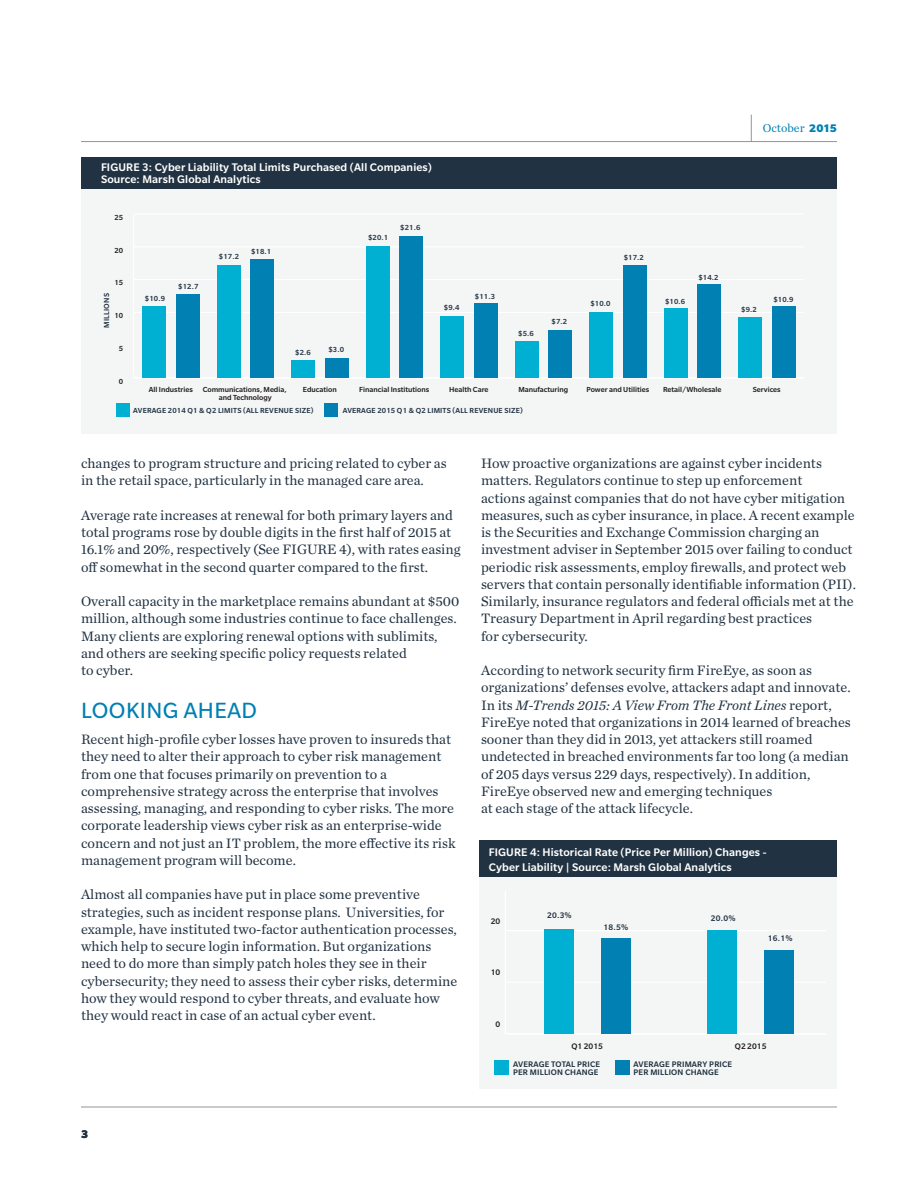
<style>
.page{position:relative;width:918px;height:1188px;background:#fff}
.page>*{position:absolute;margin:0;border:0;box-sizing:border-box;transform-origin:0 0}
.Body_subhead1_16_17{font:24px "Slate Pro";letter-spacing:.02em;color:#0080b3}
.Body_Text_9_5_11_5{font:14.25px/17.2px "Chronicle Text G1";color:#213242}
.t1{font:500 12px/12px "Slate Pro";letter-spacing:.01em;color:#fff}
.t2{font:12px "Chronicle Text G1";color:#0080b3}
.t3{font:900 12px "Slate Pro";color:#213242}
.t4{font:500 8.85px/7.5px "Slate Pro";letter-spacing:.02em;color:#213242}
.t5{font:500 8.85px "Slate Pro";color:#231f20}
.t6{font:500 7.95px "Slate Pro";letter-spacing:.02em;color:#213242}
.t7{font:500 7.95px "Slate Pro";color:#231f20}
.s1{font-family:"Slate Pro";font-weight:900}
.s2{font-style:italic}
</style>
<div class="page">
<hr style="left:81px;top:1107px;width:756px;height:1px;background:#939598">
<hr style="left:81px;top:141px;width:756px;height:1px;background:#939598">
<div style="left:81px;top:157px;width:756px;height:32px;background:#213242"></div>
<div style="left:81px;top:189px;width:756px;height:245px;background:#f4f5f5"></div>
<svg style="left:751px;top:115px;width:1px;height:26px"></svg>
<div style="left:117px;top:403px;width:13px;height:13px;background:#00b0d3"></div>
<div style="left:324px;top:403px;width:13px;height:13px;background:#0080b3"></div>
<hr style="left:133px;top:214px;width:1px;height:164px;background:#fff">
<hr style="left:134px;top:377px;width:670px;height:2px;background:#fff">
<hr style="left:134px;top:312px;width:670px;height:1px;background:#fff">
<hr style="left:134px;top:279px;width:670px;height:1px;background:#fff">
<hr style="left:134px;top:246px;width:670px;height:1px;background:#fff">
<hr style="left:134px;top:213px;width:670px;height:2px;background:#fff">
<div style="left:176px;top:295px;width:23px;height:83px;background:#0080b3"></div>
<div style="left:250px;top:259px;width:24px;height:119px;background:#0080b3"></div>
<div style="left:325px;top:358px;width:23px;height:20px;background:#0080b3"></div>
<div style="left:399px;top:236px;width:24px;height:142px;background:#0080b3"></div>
<div style="left:474px;top:304px;width:23px;height:74px;background:#0080b3"></div>
<div style="left:548px;top:331px;width:24px;height:47px;background:#0080b3"></div>
<div style="left:623px;top:265px;width:23px;height:113px;background:#0080b3"></div>
<div style="left:697px;top:285px;width:24px;height:93px;background:#0080b3"></div>
<div style="left:772px;top:307px;width:23px;height:71px;background:#0080b3"></div>
<div style="left:142px;top:307px;width:24px;height:71px;background:#00b0d3"></div>
<div style="left:217px;top:265px;width:23px;height:113px;background:#00b0d3"></div>
<div style="left:291px;top:361px;width:24px;height:17px;background:#00b0d3"></div>
<div style="left:366px;top:246px;width:23px;height:132px;background:#00b0d3"></div>
<div style="left:440px;top:316px;width:24px;height:62px;background:#00b0d3"></div>
<div style="left:515px;top:341px;width:23px;height:37px;background:#00b0d3"></div>
<div style="left:589px;top:312px;width:24px;height:66px;background:#00b0d3"></div>
<div style="left:664px;top:308px;width:23px;height:70px;background:#00b0d3"></div>
<div style="left:738px;top:318px;width:24px;height:60px;background:#00b0d3"></div>
<div style="left:479px;top:840px;width:358px;height:37px;background:#213242"></div>
<div style="left:479px;top:877px;width:358px;height:212px;background:#f4f5f5"></div>
<hr style="left:505px;top:891px;width:1px;height:143px;background:#fff">
<hr style="left:505px;top:1033px;width:320px;height:1px;background:#fff">
<hr style="left:505px;top:982px;width:320px;height:1px;background:#fff">
<hr style="left:505px;top:930px;width:320px;height:1px;background:#fff">
<div style="left:601px;top:938px;width:30px;height:96px;background:#0080b3"></div>
<div style="left:764px;top:951px;width:30px;height:83px;background:#0080b3"></div>
<div style="left:544px;top:929px;width:29px;height:105px;background:#00b0d3"></div>
<div style="left:707px;top:931px;width:30px;height:103px;background:#00b0d3"></div>
<div style="left:495px;top:1060px;width:14px;height:15px;background:#00b0d3"></div>
<div style="left:615px;top:1060px;width:15px;height:15px;background:#0080b3"></div>
<p class="t1" style="left:101px;top:161px;width:333px">FIGURE 3: Cyber Liability Total Limits Purchased (All Companies)<br>Source: Marsh Global Analytics</p>
<p class="t7" style="left:114px;top:213px;width:10px">25</p>
<p class="t7" style="left:114px;top:246px;width:10px">20</p>
<p class="t7" style="left:114px;top:279px;width:10px">15</p>
<p class="t6" style="left:102px;top:328px;width:36px;rotate:-90deg">MILLIONS</p>
<p class="t7" style="left:114px;top:311px;width:10px">10</p>
<p class="t7" style="left:119px;top:344px;width:6px">5</p>
<p class="t7" style="left:119px;top:377px;width:6px">0</p>
<p class="t6" style="left:145px;top:295px;width:22px">$10.9</p>
<p class="t6" style="left:178px;top:282px;width:22px">$12.7</p>
<p class="t6" style="left:219px;top:252px;width:22px">$17.2</p>
<p class="t6" style="left:251px;top:247px;width:22px">$18.1</p>
<p class="t6" style="left:368px;top:233px;width:22px">$20.1</p>
<p class="t6" style="left:400px;top:223px;width:22px">$21.6</p>
<p class="t6" style="left:295px;top:348px;width:17px">$2.6</p>
<p class="t6" style="left:328px;top:345px;width:17px">$3.0</p>
<p class="t6" style="left:444px;top:303px;width:17px">$9.4</p>
<p class="t6" style="left:475px;top:292px;width:22px">$11.3</p>
<p class="t2" style="left:763px;top:118px;width:76px">October <span class="s1">2015</span></p>
<p class="t6" style="left:518px;top:329px;width:17px">$5.6</p>
<p class="t6" style="left:552px;top:318px;width:17px">$7.2</p>
<p class="t6" style="left:624px;top:253px;width:22px">$17.2</p>
<p class="t6" style="left:590px;top:299px;width:22px">$10.0</p>
<p class="t6" style="left:698px;top:273px;width:22px">$14.2</p>
<p class="t6" style="left:665px;top:297px;width:22px">$10.6</p>
<p class="t6" style="left:773px;top:295px;width:22px">$10.9</p>
<p class="t6" style="left:741px;top:305px;width:17px">$9.2</p>
<p class="t7" style="left:149px;top:385px;width:45px">All Industries</p>
<p class="t7" style="left:203px;top:385px;width:85px">Communications, Media,</p>
<p class="t7" style="left:303px;top:385px;width:35px">Education</p>
<p class="t7" style="left:359px;top:385px;width:72px">Financial Institutions</p>
<p class="t7" style="left:449px;top:385px;width:41px">Health Care</p>
<p class="t7" style="left:518px;top:385px;width:51px">Manufacturing</p>
<p class="t7" style="left:586px;top:385px;width:64px">Power and Utilities</p>
<p class="t7" style="left:663px;top:385px;width:60px">Retail/Wholesale</p>
<p class="t7" style="left:753px;top:385px;width:30px">Services</p>
<p class="t7" style="left:219px;top:393px;width:54px">and Technology</p>
<p class="t6" style="left:133px;top:406px;width:182px">AVERAGE 2014 Q1 &amp; Q2 LIMITS (ALL REVENUE SIZE)</p>
<p class="t6" style="left:343px;top:406px;width:182px">AVERAGE 2015 Q1 &amp; Q2 LIMITS (ALL REVENUE SIZE)</p>
<p class="Body_Text_9_5_11_5" style="left:81px;top:454px;width:367px">changes to program structure and pricing related to cyber as in the retail space, particularly in the managed care area.</p>
<p class="Body_Text_9_5_11_5" style="left:81px;top:506px;width:381px">Average rate increases at renewal for both primary layers and total programs rose by double digits in the first half of 2015 at 16.1% and 20%, respectively (See FIGURE 4), with rates easing off somewhat in the second quarter compared to the first.</p>
<p class="Body_Text_9_5_11_5" style="left:81px;top:592px;width:380px">Overall capacity in the marketplace remains abundant at $500 million, although some industries continue to face challenges.<br>Many clients are exploring renewal options with sublimits, and others are seeking specific policy requests related<br>to cyber.</p>
<p class="Body_subhead1_16_17" style="left:81px;top:698px;width:177px">LOOKING AHEAD</p>
<p class="Body_Text_9_5_11_5" style="left:81px;top:730px;width:376px">Recent high-profile cyber losses have proven to insureds that they need to alter their approach to cyber risk management from one that focuses primarily on prevention to a comprehensive strategy across the enterprise that involves assessing, managing, and responding to cyber risks. The more corporate leadership views cyber risk as an enterprise-wide concern and not just an IT problem, the more effective its risk management program will become.</p>
<p class="Body_Text_9_5_11_5" style="left:81px;top:885px;width:378px">Almost all companies have put in place some preventive strategies, such as incident response plans. Universities, for example, have instituted two-factor authentication processes, which help to secure login information. But organizations need to do more than simply patch holes they see in their cybersecurity; they need to assess their cyber risks, determine how they would respond to cyber threats, and evaluate how they would react in case of an actual cyber event.</p>
<p class="Body_Text_9_5_11_5" style="left:481px;top:454px;width:377px">How proactive organizations are against cyber incidents matters. Regulators continue to step up enforcement<br>actions against companies that do not have cyber mitigation measures, such as cyber insurance, in place. A recent example is the Securities and Exchange Commission charging an investment adviser in September 2015 over failing to conduct periodic risk assessments, employ firewalls, and protect web servers that contain personally identifiable information (PII).<br>Similarly, insurance regulators and federal officials met at the Treasury Department in April regarding best practices<br>for cybersecurity.</p>
<p class="Body_Text_9_5_11_5" style="left:481px;top:661px;width:371px">According to network security firm FireEye, as soon as organizations’ defenses evolve, attackers adapt and innovate.<br>In its <span class="s2">M-Trends 2015: A View From The Front Lines</span> report, FireEye noted that organizations in 2014 learned of breaches sooner than they did in 2013, yet attackers still roamed undetected in breached environments far too long (a median of 205 days versus 229 days, respectively). In addition, FireEye observed new and emerging techniques<br>at each stage of the attack lifecycle.</p>
<p class="t1" style="left:489px;top:844px;width:279px;line-height:15px">FIGURE 4: Historical Rate (Price Per Million) Changes -<br>Cyber Liability | Source: Marsh Global Analytics</p>
<p class="t5" style="left:491px;top:916px;width:11px">20</p>
<p class="t5" style="left:491px;top:968px;width:11px">10</p>
<p class="t4" style="left:547px;top:912px;width:26px">20.3%</p>
<p class="t4" style="left:604px;top:924px;width:26px">18.5%</p>
<p class="t4" style="left:711px;top:915px;width:26px">20.0%</p>
<p class="t4" style="left:768px;top:935px;width:26px">16.1%</p>
<p class="t5" style="left:496px;top:1019px;width:6px">0</p>
<p class="t5" style="left:571px;top:1042px;width:33px">Q1 2015</p>
<p class="t5" style="left:735px;top:1042px;width:33px">Q2 2015</p>
<p class="t4" style="left:633px;top:1061px;width:100px">AVERAGE PRIMARY PRICE<br>PER MILLION CHANGE</p>
<p class="t4" style="left:513px;top:1061px;width:89px">AVERAGE TOTAL PRICE<br>PER MILLION CHANGE</p>
<p class="t3" style="left:81px;top:1127px;width:9px">3</p>
</div>
